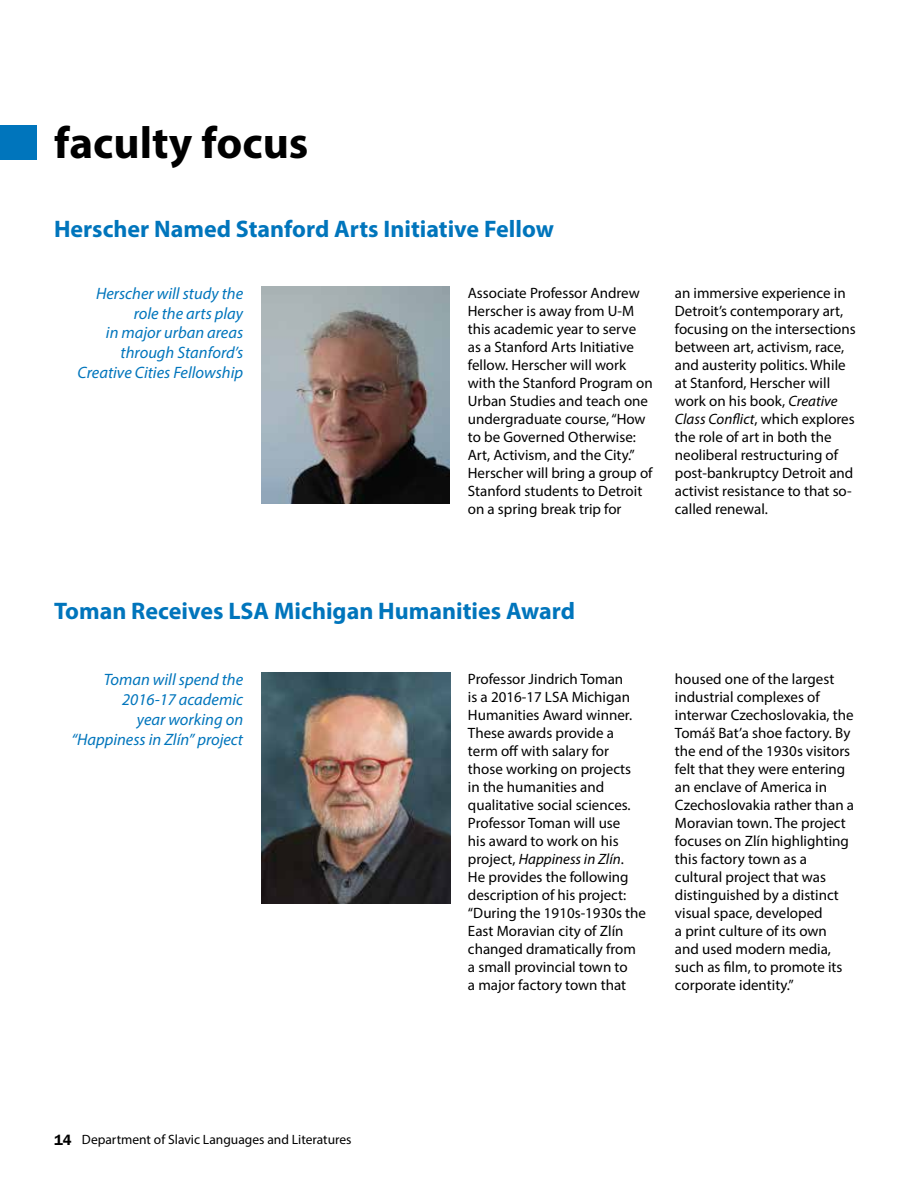
<style>
.page{position:relative;width:918px;height:1188px;background:#fff}
.page>*{position:absolute;margin:0;border:0;box-sizing:border-box;transform-origin:0 0}
.t1{font:700 45px "Myriad Pro";color:#000}
.t2{font:700 24px "Myriad Pro";color:#0075bc}
.t3{font:italic 16.5px/19.8px "Myriad Pro";color:#0075bc;text-align:right}
.t4{font:15px/18px "Myriad Pro";color:#000}
.t5{font:13.5px "Myriad Pro";color:#000}
.s1{font-style:italic}
.s2{font-family:"Franklin Gothic";font-weight:600;font-size:15px}
</style>
<div class="page">
<div style="left:0;top:125px;width:36px;height:34px;background:#0075bc"></div>
<img style="left:261px;top:286px;width:189px;height:218px">
<img style="left:261px;top:673px;width:189px;height:231px">
<h1 class="t1" style="left:54px;top:114px;width:256px">faculty focus</h1>
<h2 class="t2" style="left:54px;top:213px;width:501px">Herscher Named Stanford Arts Initiative Fellow</h2>
<p class="t3" style="left:78px;top:283px;width:167px">Herscher will study the role the arts play<br>in major urban areas through Stanford’s<br>Creative Cities Fellowship</p>
<p class="t4" style="left:468px;top:283px;width:187px">Associate Professor Andrew<br>Herscher is away from U-M this academic year to serve as a Stanford Arts Initiative fellow. Herscher will work with the Stanford Program on<br>Urban Studies and teach one undergraduate course, “How to be Governed Otherwise:<br>Art, Activism, and the City.”<br>Herscher will bring a group of<br>Stanford students to Detroit on a spring break trip for</p>
<p class="t4" style="left:675px;top:283px;width:182px">an immersive experience in<br>Detroit’s contemporary art, focusing on the intersections between art, activism, race, and austerity politics. While at Stanford, Herscher will work on his book, <span class="s1">Creative<br>Class Conflict</span>, which explores the role of art in both the neoliberal restructuring of post-bankruptcy Detroit and activist resistance to that so&shy;called renewal.</p>
<h2 class="t2" style="left:54px;top:595px;width:522px">Toman Receives LSA Michigan Humanities Award</h2>
<p class="t3" style="left:71px;top:670px;width:173px">Toman will spend the<br>2016-17 academic<br>year working on “Happiness in Zlín” project</p>
<p class="t4" style="left:468px;top:670px;width:179px">Professor Jindrich Toman<br>is a 2016-17 LSA Michigan<br>Humanities Award winner.<br>These awards provide a term off with salary for those working on projects in the humanities and qualitative social sciences.<br>Professor Toman will use<br>his award to work on his project, <span class="s1">Happiness in Zlín</span>.<br>He provides the following description of his project: “During the 1910s-1930s the<br>East Moravian city of Zlín changed dramatically from a small provincial town to<br>a major factory town that</p>
<p class="t4" style="left:675px;top:670px;width:181px">housed one of the largest industrial complexes of interwar Czechoslovakia, the<br>Tomáš Bat’a shoe factory. By the end of the 1930s visitors felt that they were entering an enclave of America in<br>Czechoslovakia rather than a<br>Moravian town. The project focuses on Zlín highlighting this factory town as a cultural project that was distinguished by a distinct visual space, developed<br>a print culture of its own and used modern media, such as film, to promote its corporate identity.”</p>
<p class="t5" style="left:54px;top:1131px;width:299px"><span class="s2">14</span> Department of Slavic Languages and Literatures</p>
</div>
